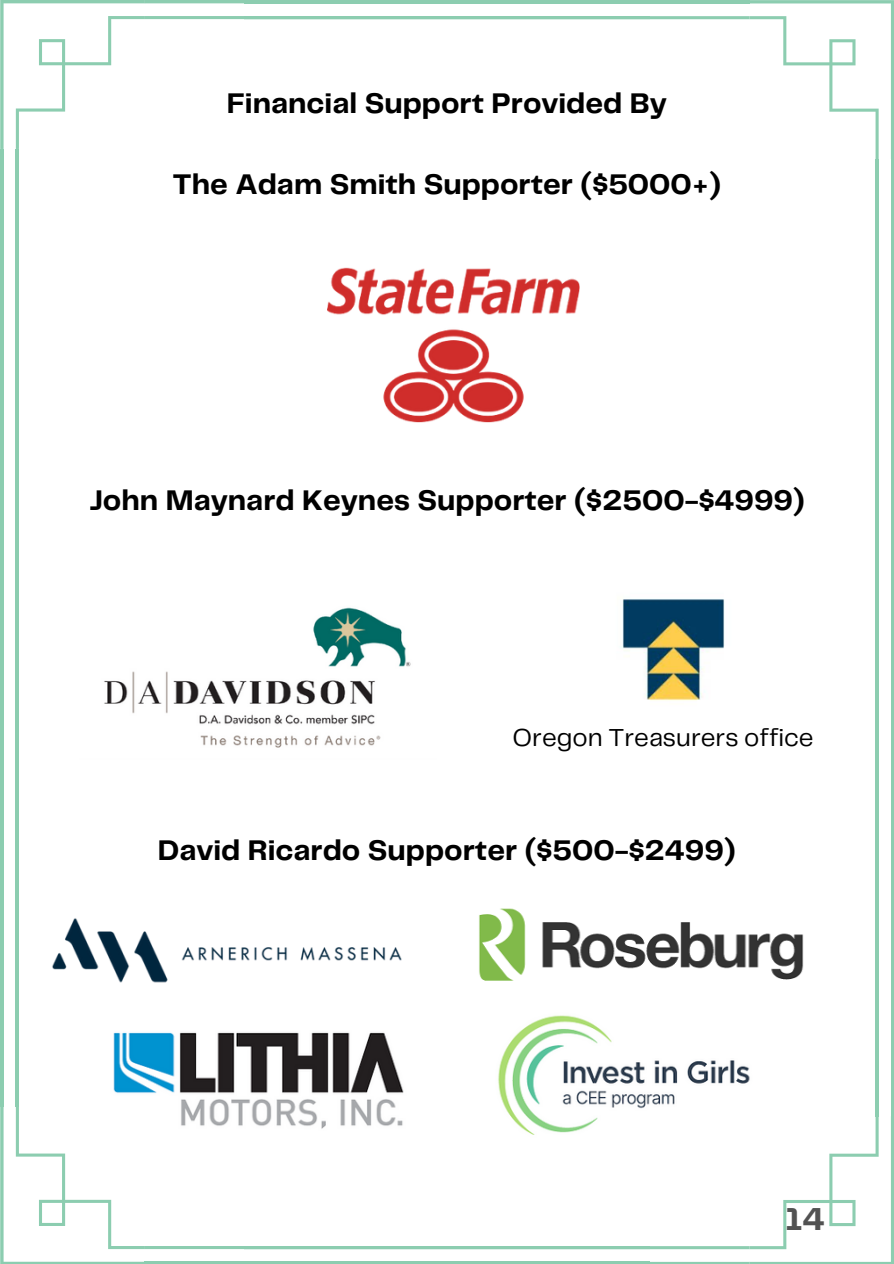
<style>
.page{position:relative;width:894px;height:1264px;background:#fff}
.page>*{position:absolute;margin:0;border:0;box-sizing:border-box;transform-origin:0 0}
.t1{font:700 33px "Telegraf";color:#525252}
.t2{font:700 29.55px "Telegraf";color:#000}
.t3{font:25.5px "Telegraf";color:#000}
</style>
<div class="page">
<hr style="left:16px;top:149px;width:3px;height:957px;background:#8ccdb0">
<hr style="left:0;top:149px;width:4px;height:957px;background:#8ccdb0">
<hr style="left:875px;top:159px;width:3px;height:957px;background:#8ccdb0">
<hr style="left:890px;top:159px;width:3px;height:957px;background:#8ccdb0">
<svg style="left:0;top:0;width:893px;height:159px"></svg>
<hr style="left:245px;top:0;width:504px;height:3px;background:#8ccdb0">
<svg style="left:0;top:1106px;width:893px;height:157px"></svg>
<img style="left:104px;top:607px;width:307px;height:141px">
<img style="left:327px;top:267px;width:252px;height:155px">
<img style="left:52px;top:918px;width:350px;height:65px">
<img style="left:479px;top:908px;width:325px;height:73px">
<img style="left:621px;top:599px;width:104px;height:102px">
<img style="left:106px;top:1032px;width:304px;height:98px">
<img style="left:495px;top:1015px;width:260px;height:134px">
<p class="t2" style="left:227px;top:91px;width:441px">Financial Support Provided By</p>
<p class="t2" style="left:172px;top:172px;width:550px">The Adam Smith Supporter ($5000+)</p>
<h1 class="t2" style="left:89px;top:487px;width:716px">John Maynard Keynes Supporter ($2500-$4999)</h1>
<p class="t3" style="left:512px;top:726px;width:302px">Oregon Treasurers office</p>
<p class="t2" style="left:158px;top:838px;width:579px">David Ricardo Supporter ($500-$2499)</p>
<p class="t1" style="left:785px;top:1205px;width:41px">14</p>
</div>
